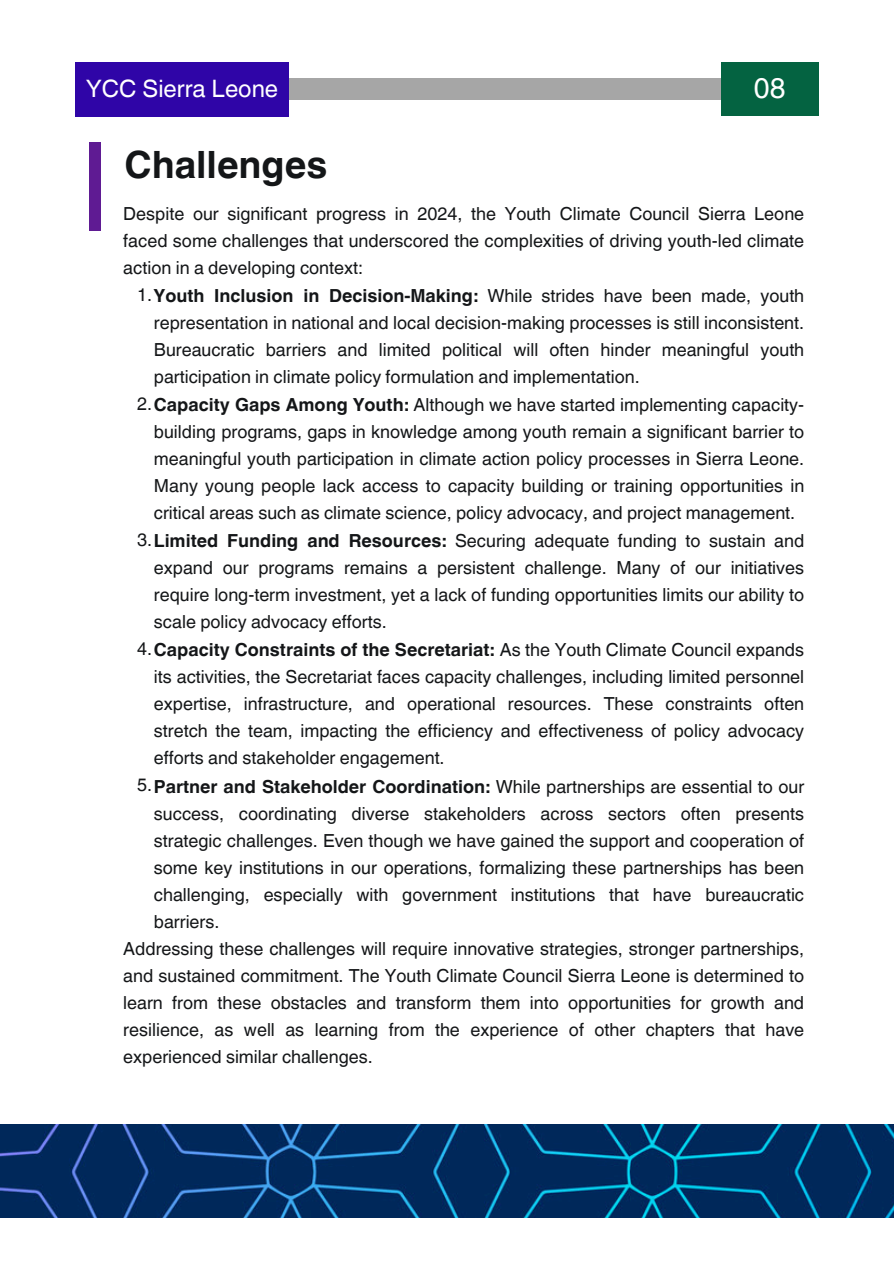
<style>
.page{position:relative;width:894px;height:1264px;background:#fff}
.page>*{position:absolute;margin:0;border:0;box-sizing:border-box;transform-origin:0 0}
.t1{font:700 37.65px "Helvetica World";color:#141618}
.t2{font:28.5px "Helvetica World";color:#fff}
.t3{font:24px "Helvetica World";color:#fff}
.t4{font:18px/27px "Helvetica World";color:#141618;text-align:justify}
.s1{font-weight:700}
</style>
<div class="page">
<div style="left:75px;top:63px;width:214px;height:54px;background:#2f05a7"></div>
<div style="left:720px;top:63px;width:98px;height:53px;background:#046341"></div>
<div style="left:289px;top:79px;width:431px;height:21px;background:#a6a6a6"></div>
<div style="left:89px;top:142px;width:12px;height:89px;background:#5f1b93"></div>
<img style="left:0;top:1124px;width:893px;height:93px">
<p class="t3" style="left:86px;top:74px;width:193px">YCC Sierra Leone</p>
<h2 class="t2" style="left:753px;top:72px;width:33px">08</h2>
<h1 class="t1" style="left:124px;top:134px;width:204px">Challenges</h1>
<p class="t4" style="left:123px;top:200px;width:682px">Despite our significant progress in 2024, the Youth Climate Council Sierra Leone faced some challenges that underscored the complexities of driving youth-led climate action in a developing context:</p>
<p class="t4" style="left:154px;top:282px;width:651px;text-indent:-17px">1.<span class="s1">Youth Inclusion in Decision-Making:</span> While strides have been made, youth representation in national and local decision-making processes is still inconsistent.<br>Bureaucratic barriers and limited political will often hinder meaningful youth participation in climate policy formulation and implementation.</p>
<p class="t4" style="left:154px;top:391px;width:651px;text-indent:-17px">2.<span class="s1">Capacity Gaps Among Youth:</span> Although we have started implementing capacity&shy;building programs, gaps in knowledge among youth remain a significant barrier to meaningful youth participation in climate action policy processes in Sierra Leone.<br>Many young people lack access to capacity building or training opportunities in critical areas such as climate science, policy advocacy, and project management.</p>
<p class="t4" style="left:154px;top:527px;width:651px;text-indent:-17px">3.<span class="s1">Limited Funding and Resources:</span> Securing adequate funding to sustain and expand our programs remains a persistent challenge. Many of our initiatives require long-term investment, yet a lack of funding opportunities limits our ability to scale policy advocacy efforts.</p>
<p class="t4" style="left:154px;top:636px;width:651px;text-indent:-17px">4.<span class="s1">Capacity Constraints of the Secretariat:</span> As the Youth Climate Council expands its activities, the Secretariat faces capacity challenges, including limited personnel expertise, infrastructure, and operational resources. These constraints often stretch the team, impacting the efficiency and effectiveness of policy advocacy efforts and stakeholder engagement.</p>
<p class="t4" style="left:154px;top:772px;width:651px;text-indent:-17px">5.<span class="s1">Partner and Stakeholder Coordination:</span> While partnerships are essential to our success, coordinating diverse stakeholders across sectors often presents strategic challenges. Even though we have gained the support and cooperation of some key institutions in our operations, formalizing these partnerships has been challenging, especially with government institutions that have bureaucratic barriers.</p>
<p class="t4" style="left:123px;top:934px;width:682px">Addressing these challenges will require innovative strategies, stronger partnerships, and sustained commitment. The Youth Climate Council Sierra Leone is determined to learn from these obstacles and transform them into opportunities for growth and resilience, as well as learning from the experience of other chapters that have experienced similar challenges.</p>
</div>
